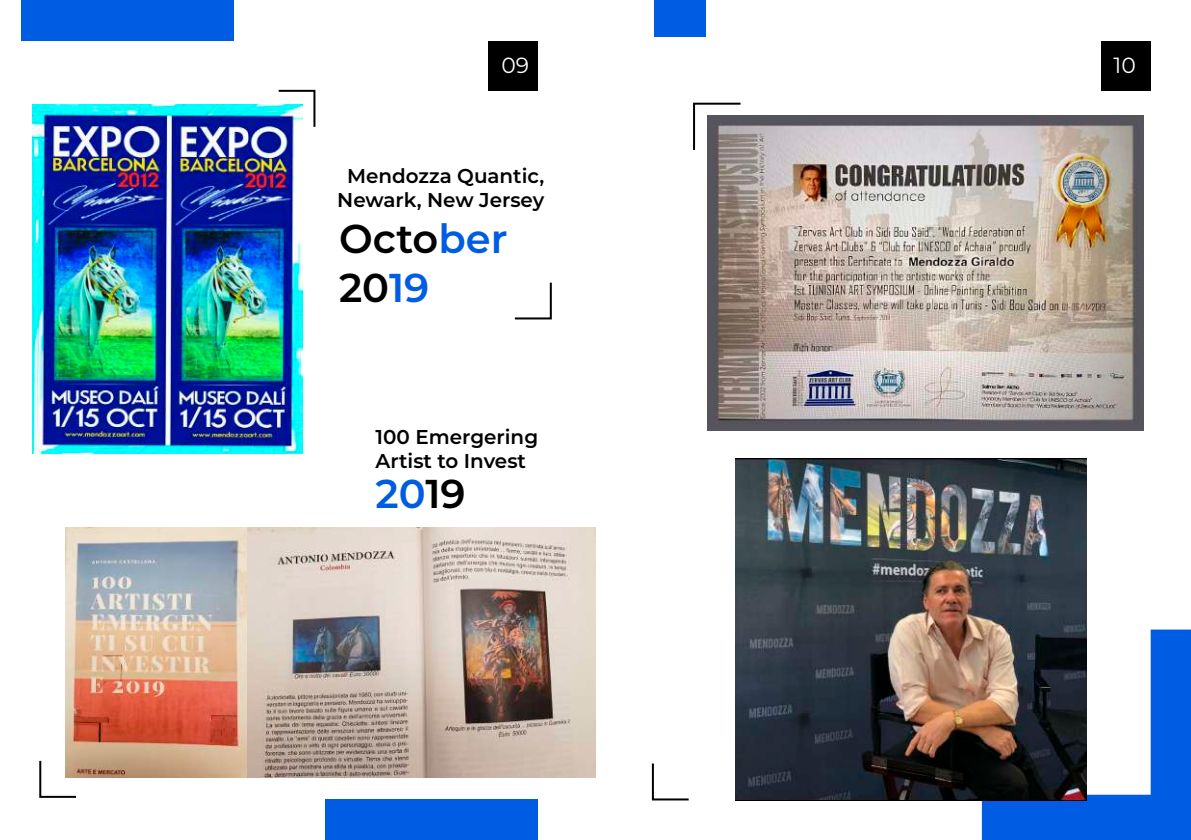
<style>
.page{position:relative;width:1191px;height:840px;background:#fff}
.page>*{position:absolute;margin:0;border:0;box-sizing:border-box;transform-origin:0 0}
.t1{font:600 40.2px/48.2px "Montserrat";color:#000}
.t2{font:600 40.2px "Montserrat";color:#005de3}
.t3{font:22px "Montserrat";color:#fff}
.t4{font:600 20px/24px "Montserrat";color:#000}
.s1{color:#005de3}
.s2{color:#000}
</style>
<div class="page">
<div style="left:21px;top:0;width:213px;height:41px;background:#005de3"></div>
<div style="left:325px;top:798px;width:213px;height:41px;background:#005de3"></div>
<div style="left:489px;top:41px;width:49px;height:49px;background:#000"></div>
<svg style="left:514px;top:282px;width:38px;height:38px"></svg>
<svg style="left:39px;top:758px;width:39px;height:40px"></svg>
<img style="left:33px;top:104px;width:270px;height:349px">
<svg style="left:982px;top:629px;width:209px;height:210px;fill:#005de3"></svg>
<div style="left:654px;top:0;width:52px;height:36px;background:#005de3"></div>
<div style="left:1101px;top:41px;width:49px;height:49px;background:#000"></div>
<svg style="left:693px;top:102px;width:49px;height:50px"></svg>
<img style="left:708px;top:116px;width:435px;height:314px">
<svg style="left:277px;top:89px;width:39px;height:40px"></svg>
<img style="left:735px;top:458px;width:351px;height:341px">
<svg style="left:651px;top:763px;width:38px;height:38px"></svg>
<img style="left:66px;top:527px;width:529px;height:250px">
<p class="t3" style="left:501px;top:50px;width:29px">09</p>
<p class="t4" style="left:337px;top:163px;width:208px;text-align:center">Mendozza Quantic,<br>Newark, New Jersey</p>
<h1 class="t1" style="left:339px;top:213px;width:170px">Octo<span class="s1">ber<br></span>20<span class="s1">19</span></h1>
<p class="t4" style="left:375px;top:424px;width:164px">100 Emergering<br>Artist to Invest</p>
<h1 class="t2" style="left:375px;top:465px;width:92px">20<span class="s2">19</span></h1>
<p class="t3" style="left:1113px;top:50px;width:24px">10</p>
</div>
